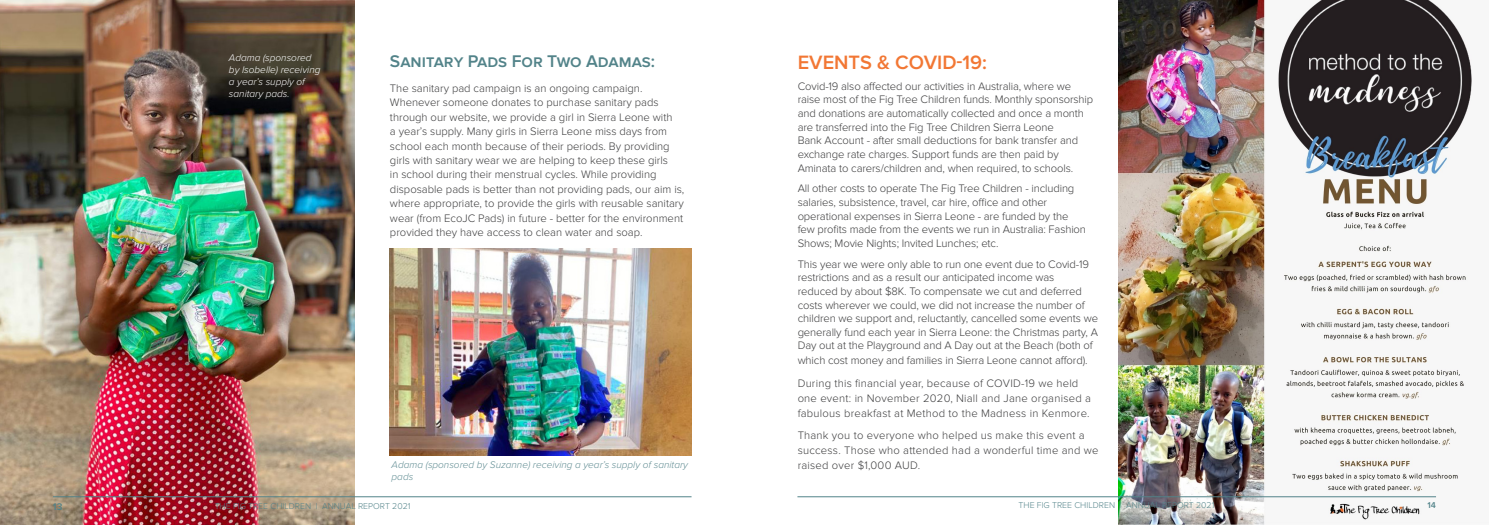
<style>
.page{position:relative;width:1489px;height:525px;background:#fff}
.page>*{position:absolute;margin:0;border:0;box-sizing:border-box;transform-origin:0 0}
.t1{font:600 20px "Proxima Nova";color:#f27734}
.t2{font:600 17.5px "Proxima Nova";color:#528389}
.t3{font:300 11.25px/13.6px "Proxima Nova";letter-spacing:-.01em;color:#3e3e3f}
.t4{font:300 11.25px/15px "Proxima Nova";letter-spacing:.02em;color:#3e3e3f}
.t5{font:italic 300 10px/12px "Proxima Nova";color:#fff}
.t6{font:italic 300 10px/12px "Proxima Nova";color:#618d93}
.t7{font:600 10px "Proxima Nova";color:#528389}
.t8{font:300 8.75px "Proxima Nova";color:#528389}
.t9{font:600 8.75px "Proxima Nova";color:#528389}
</style>
<div class="page">
<img style="left:390px;top:248px;width:301px;height:208px">
<img style="left:0;top:0;width:354px;height:524px">
<img style="left:1117px;top:0;width:355px;height:524px">
<hr style="left:797px;top:496px;width:638px;height:1px;background:#528389">
<hr style="left:53px;top:496px;width:638px;height:1px;background:#528389">
<p class="t5" style="left:229px;top:52px;width:93px">Adama (sponsored by Isobelle) receiving a year’s supply of sanitary pads.</p>
<p class="t2" style="left:390px;top:51px;width:267px">Sanitary Pads For Two Adamas:</p>
<p class="t3" style="left:390px;top:81px;width:296px;line-height:14.4px">The sanitary pad campaign is an ongoing campaign.<br>Whenever someone donates to purchase sanitary pads through our website, we provide a girl in Sierra Leone with<br>a year’s supply. Many girls in Sierra Leone miss days from school each month because of their periods. By providing girls with sanitary wear we are helping to keep these girls<br>in school during their menstrual cycles. While providing disposable pads is better than not providing pads, our aim is, where appropriate, to provide the girls with reusable sanitary wear (from EcoJC Pads) in future - better for the environment provided they have access to clean water and soap.</p>
<p class="t6" style="left:391px;top:459px;width:298px">Adama (sponsored by Suzanne) receiving a year’s supply of sanitary pads</p>
<p class="t1" style="left:797px;top:51px;width:191px">EVENTS &amp; COVID-19:</p>
<p class="t3" style="left:797px;top:79px;width:297px">Covid-19 also affected our activities in Australia, where we raise most of the Fig Tree Children funds. Monthly sponsorship and donations are automatically collected and once a month are transferred into the Fig Tree Children Sierra Leone<br>Bank Account - after small deductions for bank transfer and exchange rate charges. Support funds are then paid by Aminata to carers/children and, when required, to schools.</p>
<p class="t3" style="left:797px;top:182px;width:290px">All other costs to operate The Fig Tree Children - including salaries, subsistence, travel, car hire, office and other operational expenses in Sierra Leone - are funded by the few profits made from the events we run in Australia: Fashion Shows; Movie Nights; Invited Lunches; etc.</p>
<p class="t3" style="left:797px;top:257px;width:302px">This year we were only able to run one event due to Covid-19 restrictions and as a result our anticipated income was<br>reduced by about $8K. To compensate we cut and deferred costs wherever we could, we did not increase the number of children we support and, reluctantly, cancelled some events we generally fund each year in Sierra Leone: the Christmas party, A Day out at the Playground and A Day out at the Beach (both of</p>
<p class="t3" style="left:797px;top:354px;width:291px">which cost money and families in Sierra Leone cannot afford).</p>
<p class="t4" style="left:797px;top:375px;width:295px">During this financial year, because of COVID-19 we held one event: in November 2020, Niall and Jane organised a fabulous breakfast at Method to the Madness in Kenmore.</p>
<p class="t4" style="left:797px;top:427px;width:302px">Thank you to everyone who helped us make this event a success. Those who attended had a wonderful time and we raised over $1,000 AUD.</p>
<p class="t7" style="left:53px;top:501px;width:11px">13</p>
<p class="t8" style="left:215px;top:501px;width:197px">THE FIG TREE CHILDREN | ANNUAL REPORT 2021</p>
<p class="t8" style="left:1018px;top:500px;width:197px">THE FIG TREE CHILDREN | ANNUAL REPORT 2021</p>
<p class="t9" style="left:1427px;top:500px;width:10px">14</p>
</div>
